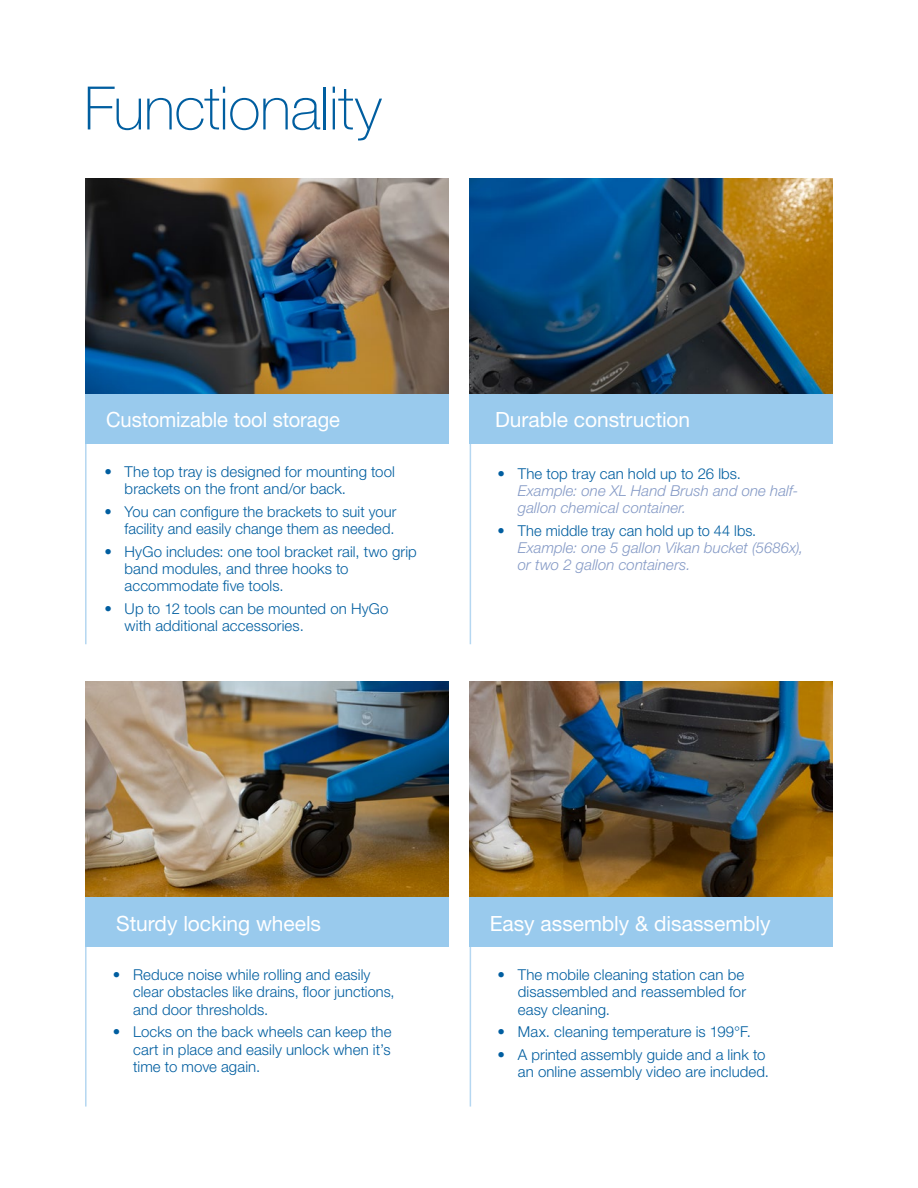
<style>
.page{position:relative;width:918px;height:1188px;background:#fff}
.page>*{position:absolute;margin:0;border:0;box-sizing:border-box;transform-origin:0 0}
.Section_Header{font:100 60px "Helvetica Neue LT Std";letter-spacing:-.01em;color:#005ea0}
.Feature_Header{font:21px "Helvetica Neue LT Std";letter-spacing:-.005em;color:#fff}
.Feature_Header-2{font:21px "Helvetica Neue LT Std";letter-spacing:-.005em;color:#fff;scale:.96 1}
.t1{font:300 15px/17.2px "Helvetica Neue LT Std";letter-spacing:.005em;color:#005ea0}
.t2{font:italic 300 15px/17.2px "Helvetica Neue LT Std";letter-spacing:.005em;color:#859ac6}
.s1{font-style:normal;color:#005ea0}
</style>
<div class="page">
<hr style="left:85px;top:395px;width:2px;height:249px;background:#b5d7f1">
<hr style="left:470px;top:395px;width:1px;height:249px;background:#b5d7f1">
<hr style="left:85px;top:897px;width:2px;height:210px;background:#b5d7f1">
<hr style="left:470px;top:897px;width:1px;height:210px;background:#b5d7f1">
<img style="left:85px;top:179px;width:363px;height:216px">
<img style="left:85px;top:681px;width:363px;height:216px">
<div style="left:85px;top:897px;width:363px;height:50px;background:#99caed"></div>
<img style="left:470px;top:179px;width:363px;height:216px">
<img style="left:470px;top:681px;width:363px;height:216px">
<div style="left:470px;top:897px;width:363px;height:50px;background:#99caed"></div>
<div style="left:85px;top:395px;width:363px;height:49px;background:#99caed"></div>
<div style="left:470px;top:395px;width:363px;height:49px;background:#99caed"></div>
<p class="Section_Header" style="left:84px;top:74px;width:299px">Functionality</p>
<p class="Feature_Header-2" style="left:106px;top:407px;width:245px">Customizable tool storage</p>
<p class="t1" style="left:125px;top:462px;width:272px;text-indent:-20px">• The top tray is designed for mounting tool brackets on the front and/or back.</p>
<p class="t1" style="left:104px;top:502px;width:293px;text-align:right">• You can configure the brackets to suit your facility and easily change them as needed.</p>
<p class="t1" style="left:125px;top:542px;width:294px;text-indent:-20px">• HyGo includes: one tool bracket rail, two grip band modules, and three hooks to accommodate five tools.</p>
<p class="t1" style="left:125px;top:599px;width:265px;text-indent:-20px">• Up to 12 tools can be mounted on HyGo with additional accessories.</p>
<p class="Feature_Header" style="left:495px;top:407px;width:197px">Durable construction</p>
<p class="t2" style="left:518px;top:464px;width:282px;text-indent:-20px"><span class="s1">• The top tray can hold up to 26 lbs.<br></span>Example: one XL Hand Brush and one half&shy;gallon chemical container.</p>
<p class="t2" style="left:518px;top:522px;width:287px;text-indent:-20px"><span class="s1">• The middle tray can hold up to 44 lbs.<br></span>Example: one 5 gallon Vikan bucket (5686x), or two 2 gallon containers.</p>
<p class="Feature_Header" style="left:116px;top:911px;width:206px">Sturdy locking wheels</p>
<p class="t1" style="left:133px;top:966px;width:263px;text-indent:-20px">• Reduce noise while rolling and easily clear obstacles like drains, floor junctions, and door thresholds.</p>
<p class="t1" style="left:133px;top:1023px;width:260px;text-align:justify;text-indent:-20px">• Locks on the back wheels can keep the cart in place and easily unlock when it’s time to move again.</p>
<p class="Feature_Header" style="left:490px;top:911px;width:282px">Easy assembly &amp; disassembly</p>
<p class="t1" style="left:518px;top:966px;width:230px;text-indent:-20px">• The mobile cleaning station can be disassembled and reassembled for easy cleaning.</p>
<p class="t1" style="left:498px;top:1023px;width:255px">• Max. cleaning temperature is 199°F.</p>
<p class="t1" style="left:498px;top:1046px;width:273px;text-align:right">• A printed assembly guide and a link to an online assembly video are included.</p>
</div>
